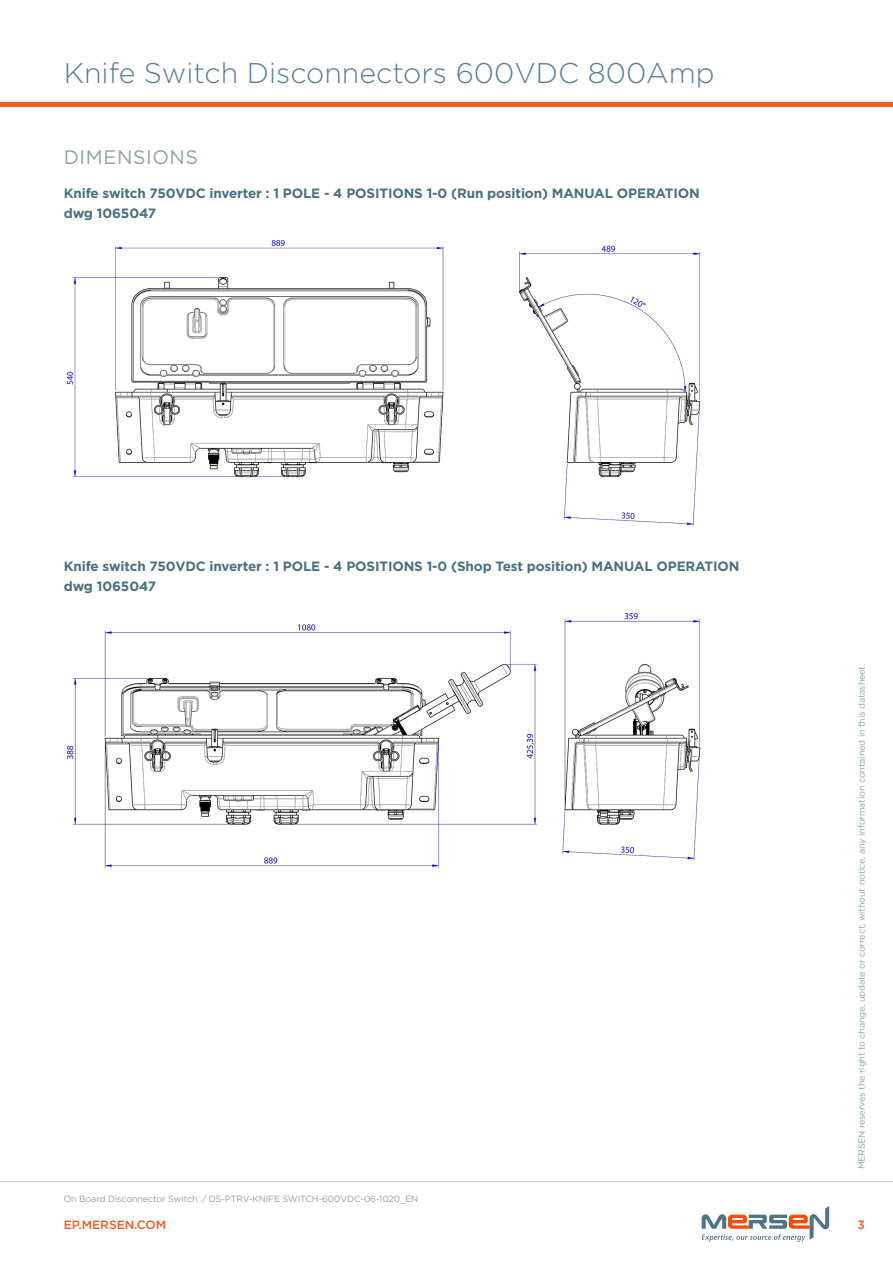
<style>
.page{position:relative;width:893px;height:1263px;background:#fff}
.page>*{position:absolute;margin:0;border:0;box-sizing:border-box;transform-origin:0 0}
.t1{font:300 28.5px "Gotham";color:#587d98}
.t2{font:19.5px "Gotham";letter-spacing:.03em;color:#8ba1a9}
.t3{font:700 13.5px/20.4px "Gotham";letter-spacing:-.01em;color:#4c7080}
.t4{font:500 12px "Gotham";color:#f15a22}
.t5{font:9px "Gotham";letter-spacing:-.015em;color:#8ba1a9}
</style>
<div class="page">
<hr style="left:0;top:102px;width:893px;height:4px;background:#f15a22">
<hr style="left:0;top:1181px;width:893px;height:1px;background:#bec8cd">
<svg style="left:702px;top:1206px;width:127px;height:36px"></svg>
<img style="left:67px;top:240px;width:634px;height:286px">
<img style="left:67px;top:613px;width:634px;height:255px">
<h1 class="t1" style="left:64px;top:55px;width:652px">Knife Switch Disconnectors 600VDC 800Amp</h1>
<h2 class="t2" style="left:64px;top:145px;width:136px">DIMENSIONS</h2>
<p class="t3" style="left:64px;top:183px;width:638px">Knife switch 750VDC inverter : 1 POLE - 4 POSITIONS 1-0 (Run position) MANUAL OPERATION dwg 1065047</p>
<p class="t3" style="left:64px;top:556px;width:677px">Knife switch 750VDC inverter : 1 POLE - 4 POSITIONS 1-0 (Shop Test position) MANUAL OPERATION dwg 1065047</p>
<p class="t5" style="left:856px;top:1169px;width:507px;rotate:-90deg">MERSEN reserves the right to change, update or correct, without notice, any information contained in this datasheet.</p>
<p class="t5" style="left:64px;top:1193px;width:356px">On Board Disconnector Switch / DS-PTRV-KNIFE SWITCH-600VDC-06-1020_EN</p>
<p class="t4" style="left:64px;top:1217px;width:104px">EP.MERSEN.COM</p>
<p class="t4" style="left:857px;top:1217px;width:9px">3</p>
</div>
